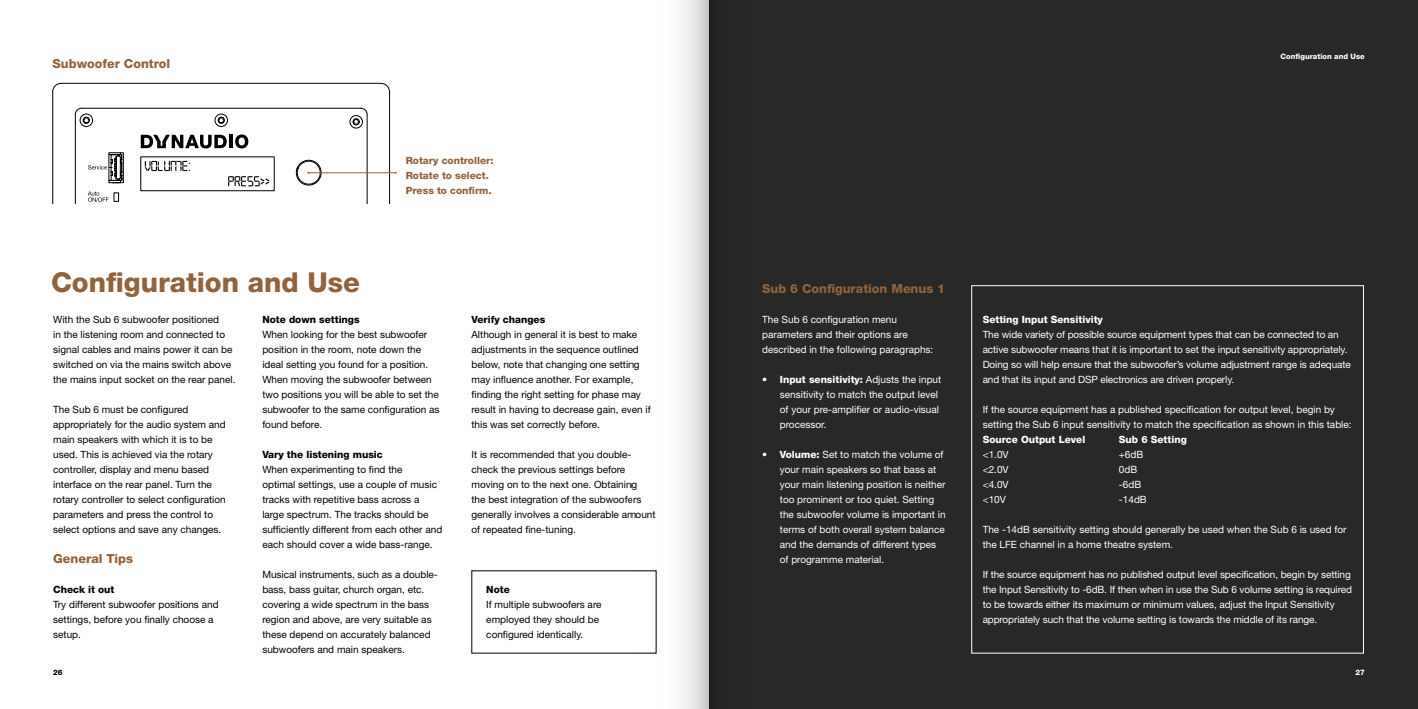
<style>
.page{position:relative;width:1418px;height:709px;background:#fff}
.page>*{position:absolute;margin:0;border:0;box-sizing:border-box;transform-origin:0 0}
.t1{font:800 27.5px "Helvetica Neue LT Std";color:#90633d}
.t2{font:800 12.5px "Helvetica Neue LT Std";color:#90633d}
.t3{font:10px/15px "Helvetica Neue LT Std";color:#000}
.t4{font:10px/15px "Helvetica Neue LT Std";color:#fff}
.t5{font:800 10px "Helvetica Neue LT Std";color:#000}
.t6{font:800 10px "Helvetica Neue LT Std";color:#fff}
.t7{font:800 10px/15px "Helvetica Neue LT Std";color:#90633d}
.t8{font:800 7.5px "Helvetica Neue LT Std";color:#fff}
.t9{font:800 7.5px "Helvetica Neue LT Std";color:#000}
.s1{font-weight:800}
</style>
<div class="page">
<div style="left:709px;top:0;width:708px;height:709px;background:#282827"></div>
<div style="left:971px;top:285px;width:392px;height:368px;border:1px solid #fff"></div>
<svg style="left:52px;top:82px;width:344px;height:122px"></svg>
<svg style="left:631px;top:0;width:78px;height:709px"></svg>
<p class="t2" style="left:53px;top:56px;width:119px">Subwoofer Control</p>
<h1 class="t1" style="left:51px;top:266px;width:310px">Configuration and Use</h1>
<p class="t7" style="left:406px;top:153px;width:89px">Rotary controller:<br>Rotate to select.<br>Press to confirm.</p>
<p class="t3" style="left:53px;top:312px;width:184px">With the Sub 6 subwoofer positioned<br>in the listening room and connected to signal cables and mains power it can be switched on via the mains switch above the mains input socket on the rear panel.</p>
<p class="t3" style="left:53px;top:402px;width:174px">The Sub 6 must be configured appropriately for the audio system and main speakers with which it is to be used. This is achieved via the rotary controller, display and menu based interface on the rear panel. Turn the rotary controller to select configuration parameters and press the control to select options and save any changes.</p>
<p class="t2" style="left:53px;top:551px;width:81px">General Tips</p>
<p class="t5" style="left:53px;top:584px;width:63px">Check it out</p>
<p class="t3" style="left:53px;top:597px;width:167px">Try different subwoofer positions and settings, before you finally choose a setup.</p>
<p class="t9" style="left:53px;top:667px;width:11px">26</p>
<p class="t5" style="left:262px;top:314px;width:99px">Note down settings</p>
<p class="t3" style="left:262px;top:327px;width:179px">When looking for the best subwoofer position in the room, note down the ideal setting you found for a position.<br>When moving the subwoofer between two positions you will be able to set the subwoofer to the same configuration as found before.</p>
<p class="t5" style="left:262px;top:449px;width:122px">Vary the listening music</p>
<p class="t3" style="left:262px;top:462px;width:181px">When experimenting to find the<br>optimal settings, use a couple of music tracks with repetitive bass across a large spectrum. The tracks should be sufficiently different from each other and each should cover a wide bass-range.</p>
<p class="t3" style="left:262px;top:567px;width:177px">Musical instruments, such as a double&shy;bass, bass guitar, church organ, etc. covering a wide spectrum in the bass region and above, are very suitable as these depend on accurately balanced subwoofers and main speakers.</p>
<p class="t5" style="left:471px;top:314px;width:75px">Verify changes</p>
<p class="t3" style="left:471px;top:327px;width:181px">Although in general it is best to make adjustments in the sequence outlined below, note that changing one setting may influence another. For example, finding the right setting for phase may result in having to decrease gain, even if this was set correctly before.</p>
<p class="t3" style="left:471px;top:447px;width:186px">It is recommended that you double&shy;check the previous settings before moving on to the next one. Obtaining<br>the best integration of the subwoofers generally involves a considerable amount of repeated fine-tuning.</p>
<p class="t5" style="left:486px;top:584px;width:25px">Note</p>
<p class="t3" style="left:486px;top:597px;width:117px">If multiple subwoofers are employed they should be configured identically.</p>
<p class="t8" style="left:1280px;top:51px;width:86px">Configuration and Use</p>
<p class="t2" style="left:762px;top:281px;width:184px">Sub 6 Configuration Menus 1</p>
<p class="t4" style="left:762px;top:312px;width:173px">The Sub 6 configuration menu parameters and their options are described in the following paragraphs:</p>
<p class="t4" style="left:780px;top:372px;width:163px;text-indent:-18px">• <span class="s1">Input sensitivity:</span> Adjusts the input sensitivity to match the output level of your pre-amplifier or audio-visual processor.</p>
<p class="t4" style="left:780px;top:447px;width:167px;text-indent:-18px">• <span class="s1">Volume:</span> Set to match the volume of your main speakers so that bass at your main listening position is neither too prominent or too quiet. Setting the subwoofer volume is important in terms of both overall system balance and the demands of different types of programme material.</p>
<p class="t6" style="left:982px;top:314px;width:122px">Setting Input Sensitivity</p>
<p class="t4" style="left:982px;top:327px;width:370px">The wide variety of possible source equipment types that can be connected to an active subwoofer means that it is important to set the input sensitivity appropriately.<br>Doing so will help ensure that the subwoofer’s volume adjustment range is adequate and that its input and DSP electronics are driven properly.</p>
<p class="t4" style="left:982px;top:402px;width:370px">If the source equipment has a published specification for output level, begin by setting the Sub 6 input sensitivity to match the specification as shown in this table:</p>
<p class="t6" style="left:982px;top:434px;width:104px">Source Output Level</p>
<p class="t6" style="left:1118px;top:434px;width:69px">Sub 6 Setting</p>
<p class="t4" style="left:982px;top:447px;width:28px">&lt;1.0V</p>
<p class="t4" style="left:1118px;top:447px;width:26px">+6dB</p>
<p class="t4" style="left:982px;top:462px;width:28px">&lt;2.0V</p>
<p class="t4" style="left:1118px;top:462px;width:20px">0dB</p>
<p class="t4" style="left:982px;top:477px;width:28px">&lt;4.0V</p>
<p class="t4" style="left:1118px;top:477px;width:24px">-6dB</p>
<p class="t4" style="left:982px;top:492px;width:25px">&lt;10V</p>
<p class="t4" style="left:1118px;top:492px;width:29px">-14dB</p>
<p class="t4" style="left:982px;top:522px;width:365px">The -14dB sensitivity setting should generally be used when the Sub 6 is used for the LFE channel in a home theatre system.</p>
<p class="t4" style="left:982px;top:567px;width:371px">If the source equipment has no published output level specification, begin by setting the Input Sensitivity to -6dB. If then when in use the Sub 6 volume setting is required to be towards either its maximum or minimum values, adjust the Input Sensitivity appropriately such that the volume setting is towards the middle of its range.</p>
<p class="t8" style="left:1355px;top:667px;width:11px">27</p>
</div>
